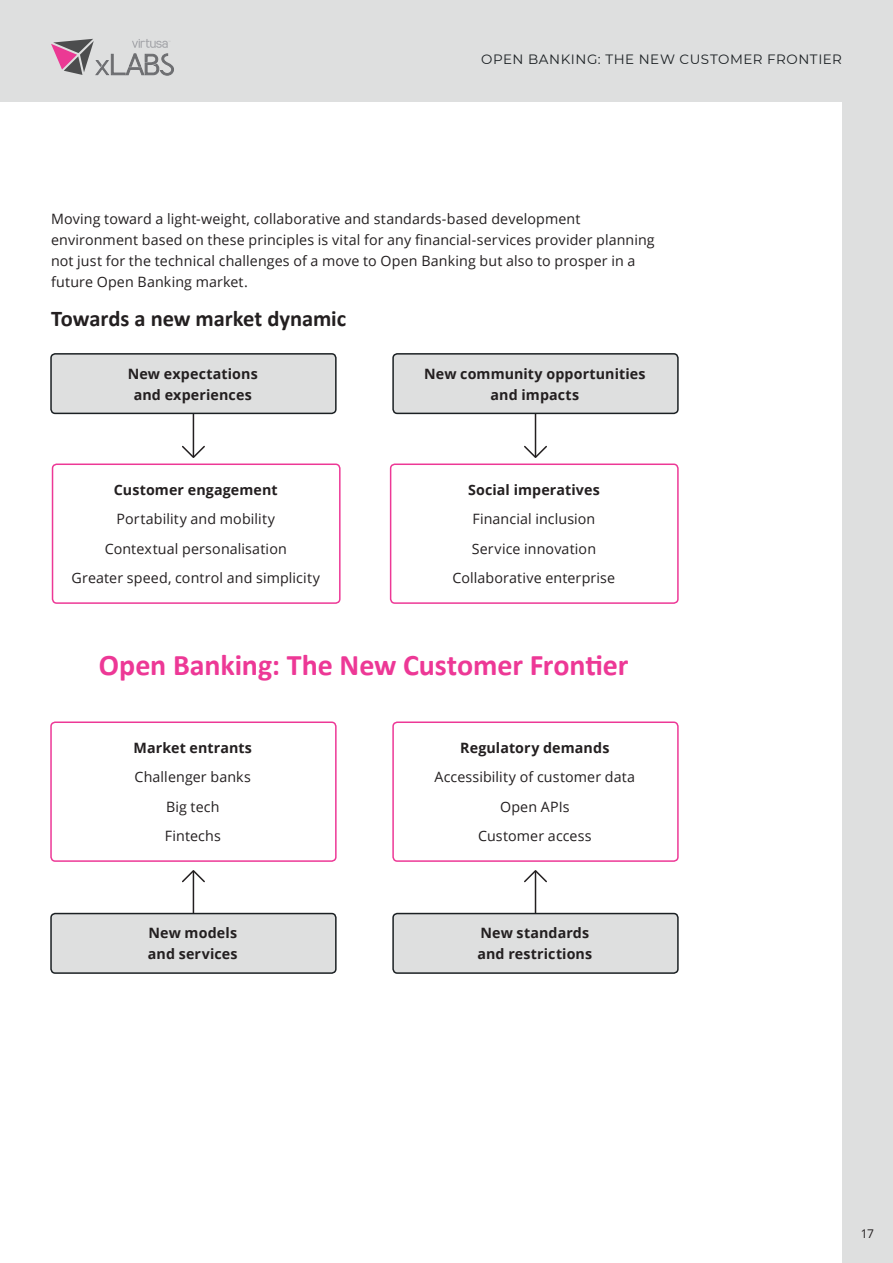
<style>
.page{position:relative;width:893px;height:1263px;background:#dedfdf}
.page>*{position:absolute;margin:0;border:0;box-sizing:border-box;transform-origin:0 0}
.t1{font:700 30px "Calibri";letter-spacing:-.005em;color:#ed3896}
.t2{font:700 22.5px "Calibri";letter-spacing:-.005em;color:#231f20}
.t3{font:14.25px/29.5px "Open Sans";letter-spacing:.01em;color:#231f20;text-align:center}
.t4{font:700 14.25px/21px "Open Sans";letter-spacing:.01em;color:#231f20;text-align:center}
.t5{font:13.5px "Montserrat";letter-spacing:.035em;color:#1b2023}
.t6{font:12px "Open Sans";color:#231f20}
</style>
<div class="page">
<div style="left:0;top:102px;width:842px;height:1161px;background:#fff"></div>
<div style="left:52px;top:463px;width:289px;height:141px;border:2px solid #ed3896;border-radius:4px"></div>
<div style="left:50px;top:721px;width:287px;height:141px;border:2px solid #ed3896;border-radius:4px"></div>
<div style="left:390px;top:463px;width:289px;height:141px;border:2px solid #ed3896;border-radius:4px"></div>
<div style="left:392px;top:721px;width:287px;height:141px;border:2px solid #ed3896;border-radius:4px"></div>
<svg style="left:182px;top:444px;width:23px;height:14px"></svg>
<hr style="left:193px;top:414px;width:1px;height:43px;background:#231f20">
<svg style="left:524px;top:870px;width:23px;height:14px"></svg>
<hr style="left:535px;top:871px;width:1px;height:43px;background:#231f20">
<svg style="left:524px;top:444px;width:23px;height:14px"></svg>
<hr style="left:535px;top:414px;width:1px;height:43px;background:#231f20">
<svg style="left:182px;top:870px;width:23px;height:14px"></svg>
<hr style="left:193px;top:871px;width:1px;height:43px;background:#231f20">
<div style="left:51px;top:354px;width:285px;height:59px;background:#dedfdf;border-radius:4px"></div>
<div style="left:50px;top:353px;width:287px;height:61px;border:2px solid #1b2023;border-radius:4px"></div>
<div style="left:51px;top:913px;width:285px;height:60px;background:#dedfdf;border-radius:4px"></div>
<div style="left:50px;top:913px;width:287px;height:61px;border:2px solid #1b2023;border-radius:4px"></div>
<div style="left:393px;top:354px;width:285px;height:59px;background:#dedfdf;border-radius:4px"></div>
<div style="left:392px;top:353px;width:287px;height:61px;border:2px solid #1b2023;border-radius:4px"></div>
<div style="left:393px;top:913px;width:285px;height:60px;background:#dedfdf;border-radius:4px"></div>
<div style="left:392px;top:913px;width:287px;height:61px;border:2px solid #1b2023;border-radius:4px"></div>
<svg style="left:51px;top:39px;width:123px;height:36px"></svg>
<p class="t5" style="left:481px;top:50px;width:362px">OPEN BANKING: THE NEW CUSTOMER FRONTIER</p>
<p class="t3" style="left:51px;top:207px;width:605px;line-height:21px;text-align:left">Moving toward a light-weight, collaborative and standards-based development environment based on these principles is vital for any financial-services provider planning not just for the technical challenges of a move to Open Banking but also to prosper in a future Open Banking market.</p>
<h2 class="t2" style="left:51px;top:303px;width:297px">Towards a new market dynamic</h2>
<p class="t4" style="left:128px;top:362px;width:132px">New expectations and experiences</p>
<p class="t4" style="left:114px;top:479px;width:165px">Customer engagement</p>
<p class="t3" style="left:72px;top:504px;width:250px">Portability and mobility<br>Contextual personalisation<br>Greater speed, control and simplicity</p>
<p class="t4" style="left:424px;top:362px;width:223px">New community opportunities and impacts</p>
<p class="t4" style="left:468px;top:479px;width:133px">Social imperatives</p>
<p class="t3" style="left:453px;top:504px;width:164px">Financial inclusion<br>Service innovation<br>Collaborative enterprise</p>
<h1 class="t1" style="left:99px;top:644px;width:531px">Open Banking: The New Customer Frontier</h1>
<p class="t4" style="left:134px;top:737px;width:120px">Market entrants</p>
<p class="t3" style="left:135px;top:762px;width:118px">Challenger banks<br>Big tech<br>Fintechs</p>
<p class="t4" style="left:148px;top:922px;width:91px;text-align:left">New models and services</p>
<p class="t4" style="left:460px;top:737px;width:151px">Regulatory demands</p>
<p class="t3" style="left:435px;top:762px;width:202px">Accessibility of customer data<br>Open APIs<br>Customer access</p>
<p class="t4" style="left:477px;top:922px;width:116px;text-align:left">New standards and restrictions</p>
<p class="t6" style="left:861px;top:1225px;width:15px">17</p>
</div>
